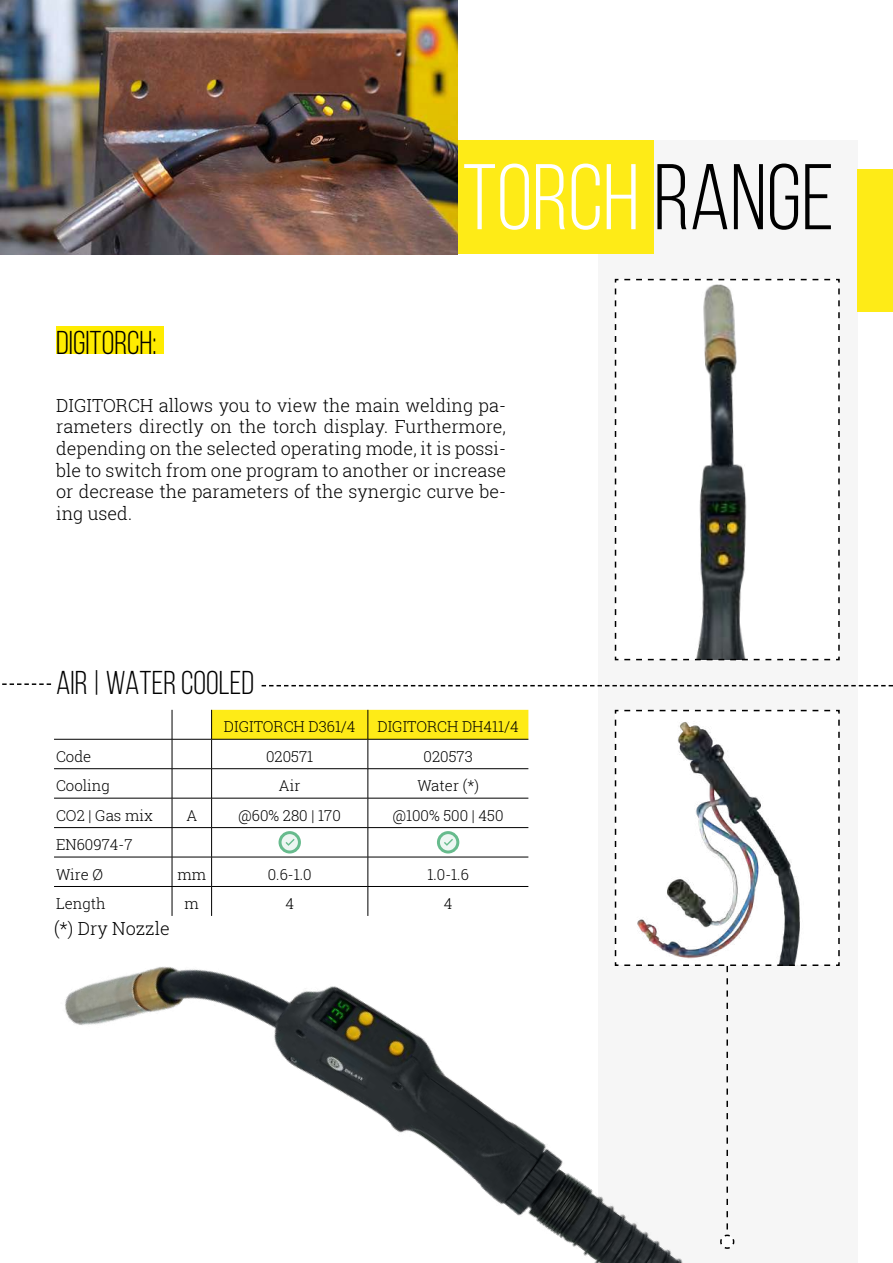
<style>
.page{position:relative;width:893px;height:1263px;background:#fff}
.page>*{position:absolute;margin:0;border:0;box-sizing:border-box;transform-origin:0 0}
.t1{font:93px "Bebas Neue";color:#fff}
.t2{font:33px "Bebas Neue";color:#000}
.t3{font:300 18px/21.6px "Roboto Slab";color:#000;text-align:justify}
.t4{font:300 15px/29.4px "Roboto Slab";color:#000}
.s1{color:#000}
</style>
<div class="page">
<div style="left:56px;top:327px;width:108px;height:27px;background:#ffec00"></div>
<div style="left:598px;top:140px;width:260px;height:1123px;background:#f6f6f6"></div>
<div style="left:858px;top:169px;width:35px;height:143px;background:#feeb17"></div>
<div style="left:458px;top:140px;width:195px;height:114px;background:#feeb17"></div>
<svg style="left:2px;top:683px;width:49px;height:2px"></svg>
<svg style="left:262px;top:685px;width:630px;height:1px"></svg>
<img style="left:0;top:0;width:458px;height:254px">
<img style="left:65px;top:966px;width:618px;height:297px">
<svg style="left:614px;top:278px;width:226px;height:383px"></svg>
<svg style="left:614px;top:709px;width:226px;height:258px"></svg>
<svg style="left:624px;top:964px;width:209px;height:285px"></svg>
<svg style="left:172px;top:710px;width:1px;height:206px"></svg>
<hr style="left:54px;top:739px;width:118px;height:1px;background:#000">
<hr style="left:172px;top:739px;width:40px;height:1px;background:#000">
<hr style="left:54px;top:768px;width:118px;height:1px;background:#000">
<hr style="left:172px;top:768px;width:40px;height:1px;background:#000">
<hr style="left:54px;top:798px;width:118px;height:1px;background:#000">
<hr style="left:172px;top:798px;width:40px;height:1px;background:#000">
<hr style="left:54px;top:827px;width:118px;height:1px;background:#000">
<hr style="left:172px;top:827px;width:40px;height:1px;background:#000">
<hr style="left:54px;top:857px;width:118px;height:1px;background:#000">
<hr style="left:172px;top:857px;width:40px;height:1px;background:#000">
<hr style="left:54px;top:886px;width:118px;height:1px;background:#000">
<hr style="left:172px;top:886px;width:40px;height:1px;background:#000">
<svg style="left:211px;top:710px;width:317px;height:206px"></svg>
<h2 class="t2" style="left:56px;top:325px;width:102px">DIGITORCH:</h2>
<h1 class="t1" style="left:462px;top:147px;width:373px">TORCH <span class="s1">RANGE</span></h1>
<p class="t3" style="left:56px;top:394px;width:451px">DIGITORCH allows you to view the main welding pa&shy;rameters directly on the torch display. Furthermore, depending on the selected operating mode, it is possi&shy;ble to switch from one program to another or increase or decrease the parameters of the synergic curve be&shy;ing used.</p>
<h2 class="t2" style="left:56px;top:665px;width:199px">AIR | WATER COOLED</h2>
<p class="t4" style="left:224px;top:712px;width:133px">DIGITORCH D361/4</p>
<p class="t4" style="left:377px;top:712px;width:143px">DIGITORCH DH411/4</p>
<p class="t4" style="left:56px;top:741px;width:37px">Code</p>
<p class="t4" style="left:266px;top:741px;width:49px">020571</p>
<p class="t4" style="left:424px;top:741px;width:51px">020573</p>
<p class="t4" style="left:56px;top:771px;width:55px">Cooling</p>
<p class="t4" style="left:279px;top:771px;width:23px">Air</p>
<p class="t4" style="left:417px;top:771px;width:63px">Water (*)</p>
<p class="t4" style="left:56px;top:800px;width:98px">CO2 | Gas mix</p>
<p class="t4" style="left:186px;top:800px;width:12px">A</p>
<p class="t4" style="left:239px;top:800px;width:104px">@60% 280 | 170</p>
<p class="t4" style="left:393px;top:800px;width:112px">@100% 500 | 450</p>
<p class="t4" style="left:56px;top:830px;width:78px">EN60974-7<br>Wire Ø</p>
<p class="t4" style="left:177px;top:859px;width:30px">mm</p>
<p class="t4" style="left:268px;top:859px;width:45px">0.6-1.0</p>
<p class="t4" style="left:427px;top:859px;width:43px">1.0-1.6</p>
<p class="t4" style="left:56px;top:888px;width:51px">Length</p>
<p class="t4" style="left:185px;top:888px;width:16px">m</p>
<p class="t4" style="left:285px;top:888px;width:10px">4</p>
<p class="t4" style="left:444px;top:888px;width:10px">4</p>
<p class="t3" style="left:54px;top:917px;width:117px">(*) Dry Nozzle</p>
</div>
